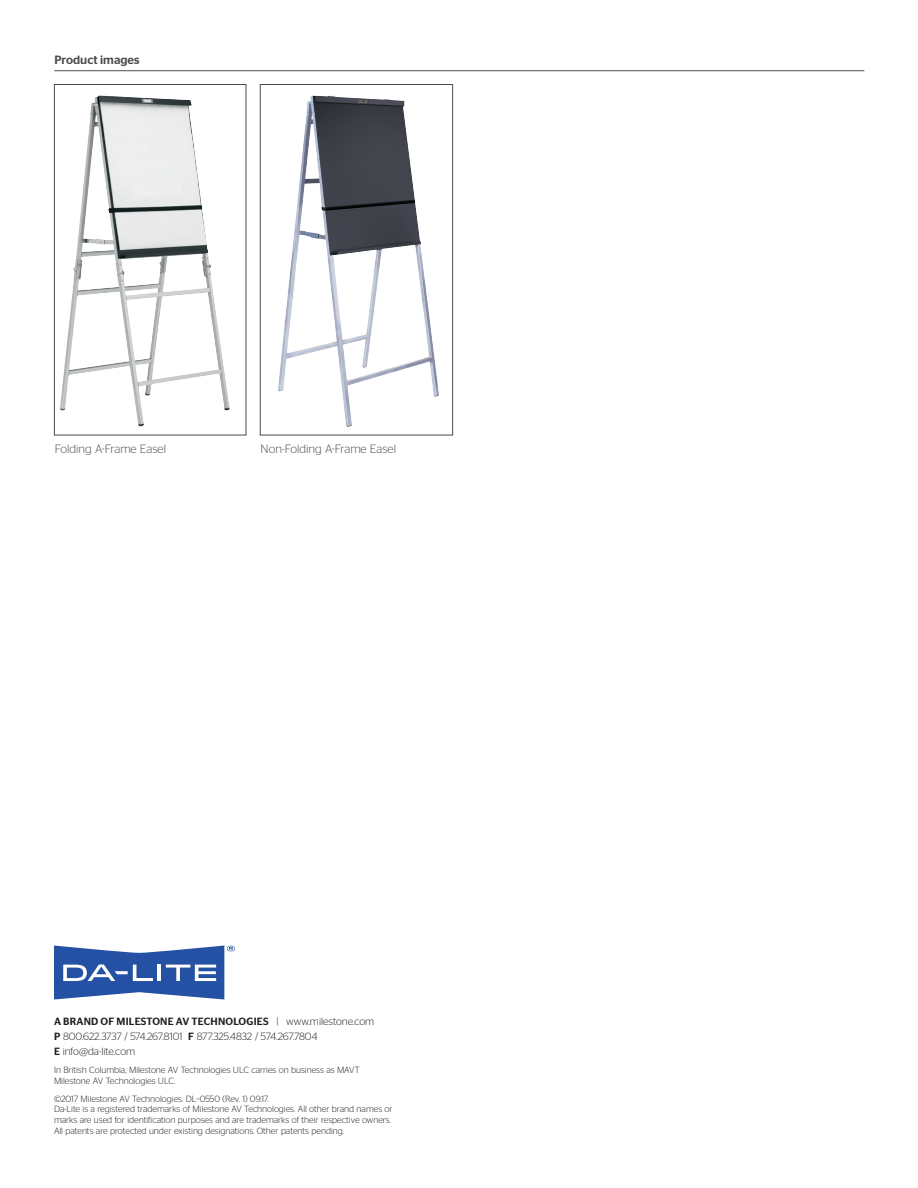
<style>
.page{position:relative;width:918px;height:1188px;background:#fff}
.page>*{position:absolute;margin:0;border:0;box-sizing:border-box;transform-origin:0 0}
.t1{font:300 12px "Stag Sans";color:#4b4c4d}
.t2{font:500 12px "Stag Sans";color:#4b4c4d}
.t3{font:300 10.5px/15.1px "Stag Sans";letter-spacing:-.005em;color:#231f20}
.t4{font:500 10.5px "Stag Sans";letter-spacing:.02em;color:#231f20}
.t5{font:300 9px/10.8px "Stag Sans";color:#231f20}
.s1{font-weight:300}
.s2{font-weight:500}
</style>
<div class="page">
<svg style="left:54px;top:946px;width:181px;height:54px"></svg>
<hr style="left:54px;top:70px;width:810px;height:1px;background:#4b4c4d">
<img style="left:70px;top:96px;width:29px;height:221px">
<div style="left:54px;top:84px;width:192px;height:351px;border:1px solid #4b4c4d"></div>
<img style="left:278px;top:96px;width:161px;height:331px">
<div style="left:260px;top:84px;width:193px;height:351px;border:1px solid #4b4c4d"></div>
<p class="t2" style="left:54px;top:52px;width:87px">Product images</p>
<p class="t1" style="left:55px;top:443px;width:113px">Folding A-Frame Easel</p>
<p class="t1" style="left:261px;top:443px;width:137px">Non-Folding A-Frame Easel</p>
<p class="t4" style="left:54px;top:1016px;width:322px">A BRAND OF MILESTONE AV TECHNOLOGIES <span class="s1">| www.milestone.com</span></p>
<p class="t3" style="left:54px;top:1028px;width:265px"><span class="s2">P</span> 800.622.3737 / 574.267.8101 <span class="s2">F</span> 877.325.4832 / 574.267.7804<br><span class="s2">E</span> info@da-lite.com</p>
<p class="t5" style="left:54px;top:1065px;width:307px">In British Columbia, Milestone AV Technologies ULC carries on business as MAVT<br>Milestone AV Technologies ULC.</p>
<p class="t5" style="left:54px;top:1093px;width:340px">©2017 Milestone AV Technologies. DL–0550 (Rev. 1) 09.17.<br>Da-Lite is a registered trademarks of Milestone AV Technologies. All other brand names or marks are used for identification purposes and are trademarks of their respective owners.<br>All patents are protected under existing designations. Other patents pending.</p>
</div>
